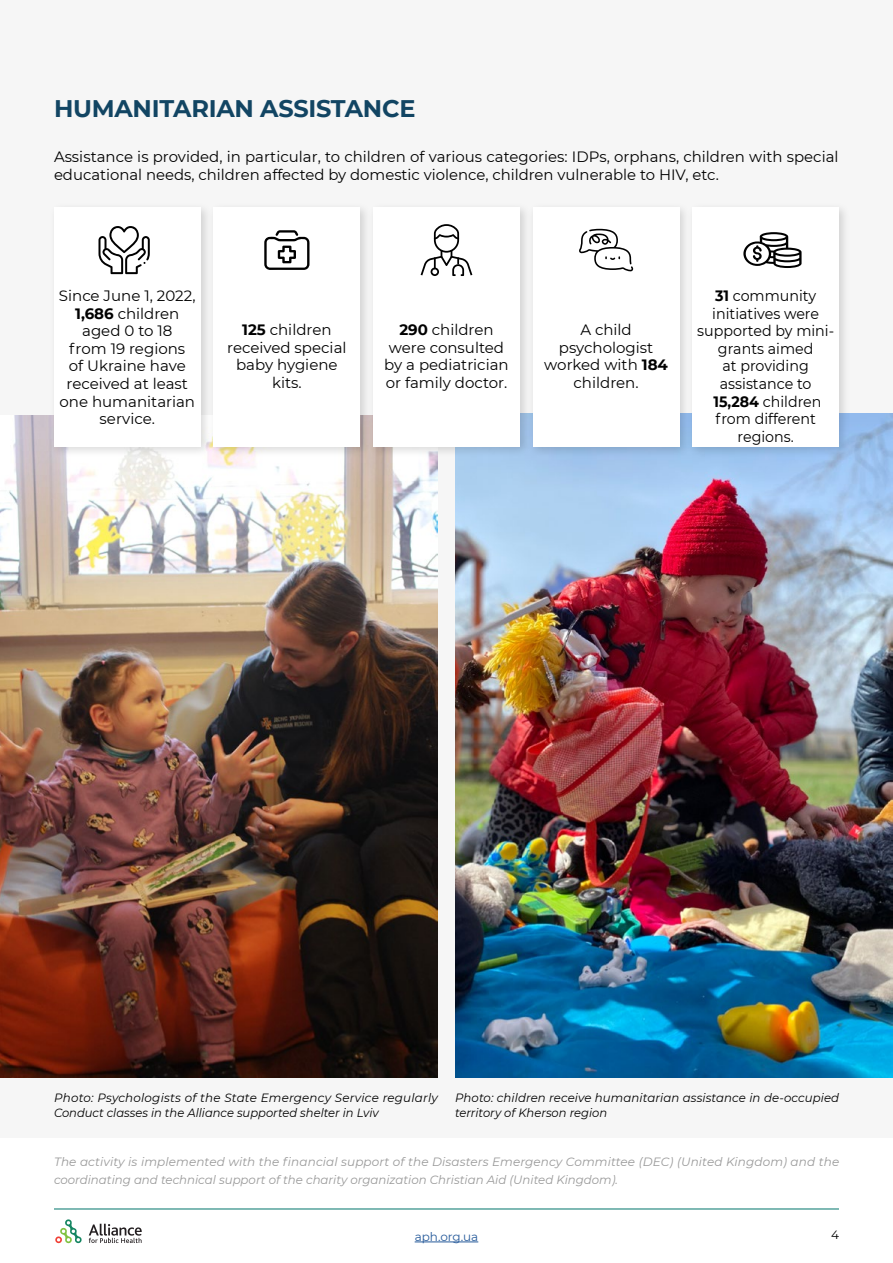
<style>
.page{position:relative;width:893px;height:1263px;background:#f6f6f6}
.page>*{position:absolute;margin:0;border:0;box-sizing:border-box;transform-origin:0 0}
.t1{font:700 24px "Montserrat";letter-spacing:-.01em;color:#124563}
.t2{font:15px/17.5px "Montserrat";color:#000;text-align:center}
.t3{font:15px/17.5px "Montserrat";color:#000;text-align:center;scale:.95 1}
.t4{font:italic 12px/17.5px "Montserrat";color:#999}
.t5{font:italic 12px/14.4px "Montserrat";letter-spacing:.01em;color:#000}
.t6{font:12px "Montserrat";color:#275b9b}
.t7{font:12px "Montserrat";color:#000}
.s1{font-weight:700}
</style>
<div class="page">
<img style="left:455px;top:414px;width:438px;height:664px">
<img style="left:0;top:415px;width:438px;height:663px">
<div style="left:0;top:1138px;width:893px;height:125px;background:#fff"></div>
<div style="left:48px;top:202px;width:164px;height:256px;background:#000;opacity:.15"></div>
<div style="left:54px;top:207px;width:147px;height:240px;background:#fff"></div>
<div style="left:208px;top:202px;width:163px;height:256px;background:#000;opacity:.15"></div>
<div style="left:214px;top:207px;width:146px;height:240px;background:#fff"></div>
<div style="left:367px;top:202px;width:164px;height:256px;background:#000;opacity:.15"></div>
<div style="left:373px;top:207px;width:147px;height:240px;background:#fff"></div>
<div style="left:527px;top:202px;width:164px;height:256px;background:#000;opacity:.15"></div>
<div style="left:533px;top:207px;width:146px;height:240px;background:#fff"></div>
<div style="left:687px;top:202px;width:163px;height:256px;background:#000;opacity:.15"></div>
<div style="left:692px;top:207px;width:147px;height:240px;background:#fff"></div>
<svg style="left:421px;top:224px;width:51px;height:52px"></svg>
<svg style="left:264px;top:230px;width:46px;height:40px"></svg>
<svg style="left:98px;top:226px;width:52px;height:48px"></svg>
<svg style="left:579px;top:229px;width:54px;height:42px"></svg>
<svg style="left:743px;top:232px;width:58px;height:36px"></svg>
<hr style="left:54px;top:1209px;width:785px;height:1px;background:#01756a">
<svg style="left:89px;top:1224px;width:53px;height:19px"></svg>
<svg style="left:55px;top:1219px;width:27px;height:25px"></svg>
<hr style="left:415px;top:1241px;width:63px;height:1px;background:#275b9b">
<h1 class="t1" style="left:54px;top:91px;width:363px">HUMANITARIAN ASSISTANCE</h1>
<p class="t2" style="left:54px;top:148px;width:786px;text-align:left">Assistance is provided, in particular, to children of various categories: IDPs, orphans, children with special educational needs, children affected by domestic violence, children vulnerable to HIV, etc.</p>
<p class="t2" style="left:59px;top:287px;width:138px">Since June 1, 2022,<br><span class="s1">1,686</span> children aged 0 to 18<br>from 19 regions<br>of Ukraine have received at least one humanitarian service.</p>
<p class="t2" style="left:227px;top:320px;width:121px"><span class="s1">125</span> children received special baby hygiene kits.</p>
<p class="t2" style="left:384px;top:320px;width:126px"><span class="s1">290</span> children were consulted by a pediatrician or family doctor.</p>
<p class="t2" style="left:544px;top:320px;width:125px">A child psychologist worked with <span class="s1">184 </span>children.</p>
<p class="t3" style="left:697px;top:287px;width:146px"><span class="s1">31</span> community initiatives were supported by mini&shy;grants aimed<br>at providing assistance to<br><span class="s1">15,284</span> children from different regions.</p>
<p class="t5" style="left:54px;top:1090px;width:385px">Photo: Psychologists of the State Emergency Service regularly<br>Conduct classes in the Alliance supported shelter in Lviv</p>
<p class="t5" style="left:455px;top:1090px;width:386px">Photo: children receive humanitarian assistance in de-occupied territory of Kherson region</p>
<p class="t4" style="left:54px;top:1153px;width:787px">The activity is implemented with the financial support of the Disasters Emergency Committee (DEC) (United Kingdom) and the coordinating and technical support of the charity organization Christian Aid (United Kingdom).</p>
<p class="t6" style="left:415px;top:1228px;width:65px">aph.org.ua</p>
<p class="t7" style="left:831px;top:1226px;width:9px">4</p>
</div>
